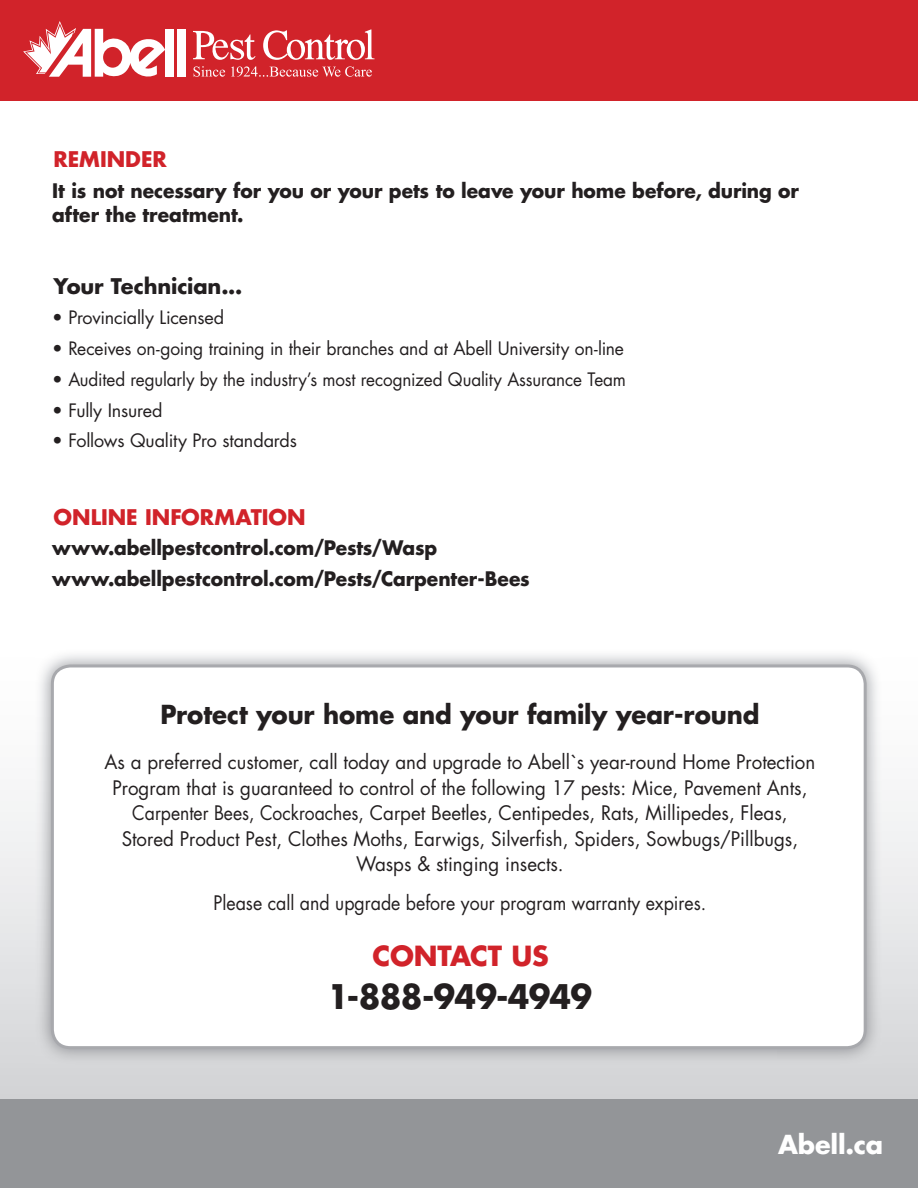
<style>
.page{position:relative;width:918px;height:1188px;background:#fff}
.page>*{position:absolute;margin:0;border:0;box-sizing:border-box;transform-origin:0 0}
.t1{font:700 33px "Futura Std";letter-spacing:-.025em;color:#231f20;scale:.96 1}
.t2{font:700 27px "Futura Std";letter-spacing:-.01em;color:#d1232a}
.t3{font:700 25.5px "Futura Std";letter-spacing:-.005em;color:#231f20;scale:.96 1}
.t4{font:700 25.5px "Futura Std";letter-spacing:-.005em;color:#fff}
.t5{font:700 21px "Futura Std";color:#d1232a}
.t6{font:700 21px "Futura Std";letter-spacing:-.01em;color:#231f20}
.t7{font:19.5px/25.5px "Futura Std";color:#231f20;text-align:center;scale:.96 1}
.t8{font:700 19.5px/24px "Futura Std";letter-spacing:-.005em;color:#231f20;scale:.96 1}
.t9{font:19.5px "Futura Std";color:#231f20;scale:.91 1}
.t10{font:18px "Futura Std";letter-spacing:-.01em;color:#231f20}
</style>
<div class="page">
<div style="left:0;top:0;width:918px;height:100px;background:#d1232a"></div>
<svg style="left:263px;top:29px;width:112px;height:31px"></svg>
<svg style="left:193px;top:31px;width:63px;height:29px"></svg>
<div style="left:166px;top:29px;width:8px;height:48px;background:#fff"></div>
<div style="left:177px;top:29px;width:9px;height:48px;background:#fff"></div>
<svg style="left:23px;top:21px;width:142px;height:56px"></svg>
<svg style="left:194px;top:66px;width:31px;height:11px"></svg>
<svg style="left:231px;top:66px;width:141px;height:11px"></svg>
<svg style="left:0;top:792px;width:918px;height:307px;background:#dadbdd"></svg>
<img style="left:36px;top:655px;width:846px;height:409px">
<div style="left:52px;top:666px;width:813px;height:382px;background:#fff;border-radius:18px"></div>
<div style="left:51px;top:664px;width:816px;height:385px;border:3px solid #a8a9ad;border-radius:18px"></div>
<div style="left:0;top:1099px;width:918px;height:89px;background:#939598"></div>
<p class="t5" style="left:54px;top:145px;width:115px">REMINDER</p>
<p class="t8" style="left:52px;top:178px;width:779px">It is not necessary for you or your pets to leave your home before, during or after the treatment.</p>
<p class="t6" style="left:54px;top:272px;width:190px">Your Technician...</p>
<p class="t10" style="left:52px;top:306px;width:174px">• Provincially Licensed</p>
<p class="t10" style="left:52px;top:337px;width:573px">• Receives on-going training in their branches and at Abell University on-line</p>
<p class="t10" style="left:52px;top:368px;width:575px">• Audited regularly by the industry’s most recognized Quality Assurance Team</p>
<p class="t10" style="left:52px;top:399px;width:112px">• Fully Insured</p>
<p class="t10" style="left:52px;top:429px;width:246px">• Follows Quality Pro standards</p>
<p class="t5" style="left:54px;top:503px;width:254px">ONLINE INFORMATION</p>
<p class="t8" style="left:52px;top:533px;width:499px;line-height:30.8px">www.abellpestcontrol.com/Pests/Wasp www.abellpestcontrol.com/Pests/Carpenter-Bees</p>
<h3 class="t3" style="left:160px;top:697px;width:625px">Protect your home and your family year-round</h3>
<p class="t7" style="left:105px;top:750px;width:742px">As a preferred customer, call today and upgrade to Abell`s year-round Home Protection Program that is guaranteed to control of the following 17 pests: Mice, Pavement Ants, Carpenter Bees, Cockroaches, Carpet Beetles, Centipedes, Rats, Millipedes, Fleas, Stored Product Pest, Clothes Moths, Earwigs, Silverfish, Spiders, Sowbugs/Pillbugs, Wasps &amp; stinging insects.</p>
<p class="t9" style="left:214px;top:891px;width:543px">Please call and upgrade before your program warranty expires.</p>
<h2 class="t2" style="left:373px;top:938px;width:178px">CONTACT US</h2>
<h1 class="t1" style="left:328px;top:974px;width:277px">1-888-949-4949</h1>
<h3 class="t4" style="left:778px;top:1128px;width:107px">Abell.ca</h3>
</div>
